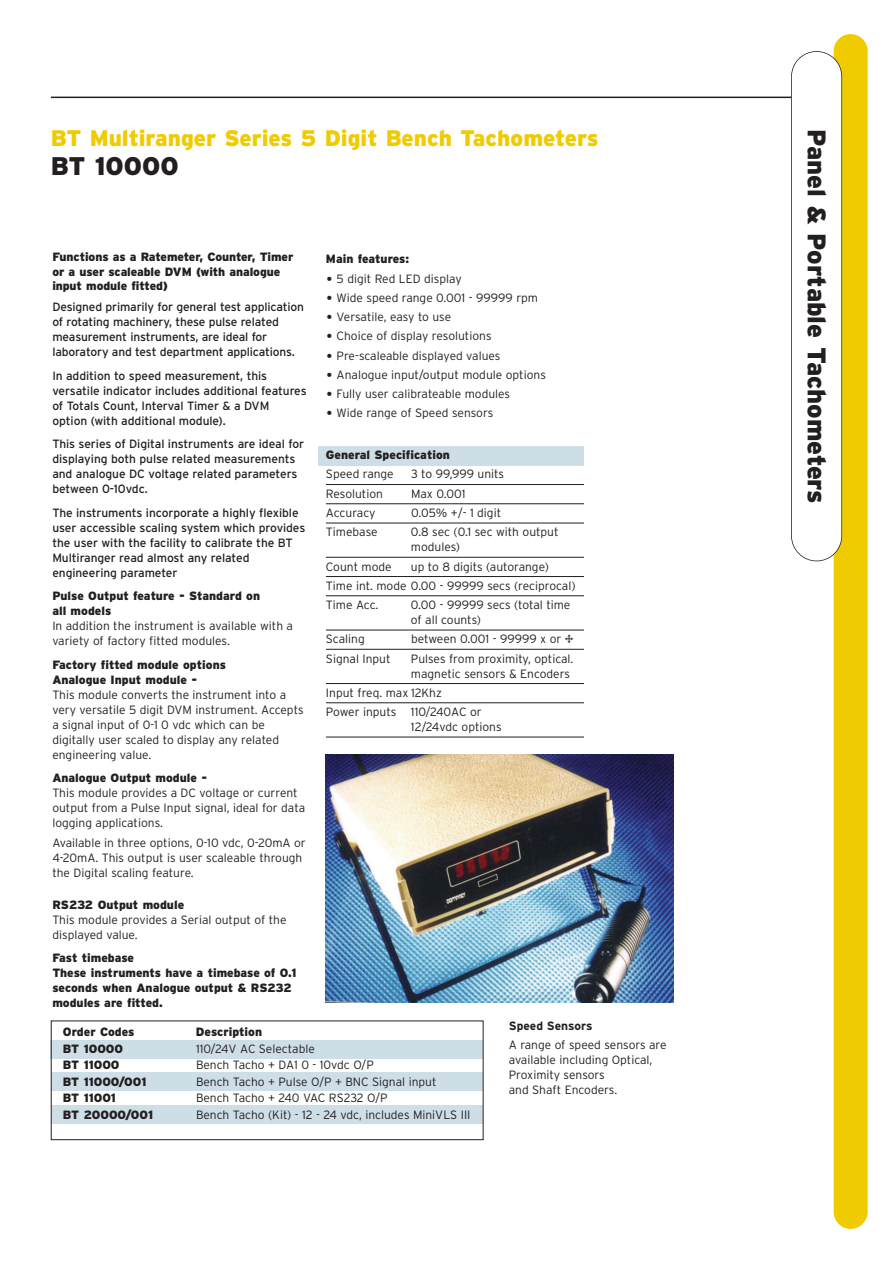
<style>
.page{position:relative;width:893px;height:1263px;background:#fff}
.page>*{position:absolute;margin:0;border:0;box-sizing:border-box;transform-origin:0 0}
.t1{font:900 25.5px "Interstate";color:#231f20}
.t2{font:900 22.5px "Interstate";color:#f0cb02}
.t3{font:300 12px/15px "Interstate";color:#231f20}
.t4{font:12px/15px "Interstate";letter-spacing:-.005em;color:#231f20}
.t5{font:900 12px/15px "Interstate";color:#231f20}
.t6{font:700 12px "Interstate";color:#231f20}
.s1{font-size:19.5px}
</style>
<div class="page">
<img style="left:326px;top:754px;width:347px;height:248px">
<div style="left:319px;top:446px;width:265px;height:19px;background:#cedee7"></div>
<hr style="left:51px;top:97px;width:808px;height:1px;background:#231f20">
<div style="left:833px;top:34px;width:34px;height:1195px;background:#f0cb02;border-radius:17px"></div>
<div style="left:791px;top:51px;width:50px;height:510px;background:#fff;border-radius:25px"></div>
<div style="left:791px;top:51px;width:51px;height:510px;border:2px solid #231f20;border-radius:26px"></div>
<div style="left:51px;top:1072px;width:431px;height:19px;background:#cedee7"></div>
<div style="left:51px;top:1105px;width:431px;height:19px;background:#cedee7"></div>
<div style="left:51px;top:1041px;width:432px;height:18px;background:#cedee7"></div>
<div style="left:51px;top:1021px;width:432px;height:119px;border:1px solid #231f20"></div>
<hr style="left:326px;top:484px;width:258px;height:1px;background:#231f20">
<hr style="left:326px;top:503px;width:258px;height:1px;background:#231f20">
<hr style="left:326px;top:523px;width:258px;height:1px;background:#231f20">
<hr style="left:326px;top:557px;width:258px;height:1px;background:#231f20">
<hr style="left:326px;top:576px;width:258px;height:1px;background:#231f20">
<hr style="left:326px;top:595px;width:258px;height:1px;background:#231f20">
<hr style="left:326px;top:630px;width:258px;height:1px;background:#231f20">
<hr style="left:326px;top:649px;width:258px;height:1px;background:#231f20">
<hr style="left:326px;top:683px;width:258px;height:1px;background:#231f20">
<hr style="left:326px;top:702px;width:258px;height:1px;background:#231f20">
<hr style="left:326px;top:737px;width:258px;height:1px;background:#231f20">
<h2 class="t2" style="left:51px;top:129px;width:549px">BT Multiranger Series 5 Digit Bench Tachometers</h2>
<h1 class="t1" style="left:51px;top:157px;width:129px">BT 10000</h1>
<p class="t5" style="left:52px;top:251px;width:242px;line-height:14.4px">Functions as a Ratemeter, Counter, Timer or a user scaleable DVM (with analogue input module fitted)</p>
<p class="t4" style="left:52px;top:301px;width:253px">Designed primarily for general test application of rotating machinery, these pulse related measurement instruments, are ideal for laboratory and test department applications.</p>
<p class="t4" style="left:52px;top:369px;width:256px">In addition to speed measurement, this versatile indicator includes additional features of Totals Count, Interval Timer &amp; a DVM option (with additional module).</p>
<p class="t4" style="left:52px;top:438px;width:253px">This series of Digital instruments are ideal for displaying both pulse related measurements and analogue DC voltage related parameters between 0-10vdc.</p>
<p class="t4" style="left:52px;top:506px;width:254px">The instruments incorporate a highly flexible user accessible scaling system which provides the user with the facility to calibrate the BT Multiranger read almost any related engineering parameter</p>
<p class="t5" style="left:52px;top:590px;width:209px">Pulse Output feature - Standard on all models</p>
<p class="t3" style="left:52px;top:620px;width:242px">In addition the instrument is available with a variety of factory fitted modules.</p>
<p class="t5" style="left:52px;top:658px;width:175px">Factory fitted module options<br>Analogue Input module -</p>
<p class="t3" style="left:52px;top:688px;width:253px">This module converts the instrument into a very versatile 5 digit DVM instrument. Accepts a signal input of 0-1 0 vdc which can be digitally user scaled to display any related engineering value.</p>
<p class="t5" style="left:52px;top:772px;width:156px">Analogue Output module -</p>
<p class="t3" style="left:52px;top:787px;width:254px">This module provides a DC voltage or current output from a Pulse Input signal, ideal for data logging applications.</p>
<p class="t3" style="left:52px;top:836px;width:255px">Available in three options, 0-10 vdc, 0-20mA or<br>4-20mA. This output is user scaleable through the Digital scaling feature.</p>
<p class="t5" style="left:52px;top:898px;width:133px">RS232 Output module</p>
<p class="t3" style="left:52px;top:913px;width:236px">This module provides a Serial output of the displayed value.</p>
<p class="t5" style="left:52px;top:951px;width:245px">Fast timebase<br>These instruments have a timebase of 0.1 seconds when Analogue output &amp; RS232 modules are fitted.</p>
<p class="t5" style="left:326px;top:253px;width:85px">Main features:</p>
<p class="t3" style="left:326px;top:272px;width:137px"><span class="s1">•</span> 5 digit Red LED display</p>
<p class="t3" style="left:326px;top:291px;width:214px"><span class="s1">•</span> Wide speed range 0.001 - 99999 rpm</p>
<p class="t3" style="left:326px;top:310px;width:127px"><span class="s1">•</span> Versatile, easy to use</p>
<p class="t3" style="left:326px;top:330px;width:167px"><span class="s1">•</span> Choice of display resolutions</p>
<p class="t3" style="left:326px;top:349px;width:176px"><span class="s1">•</span> Pre-scaleable displayed values</p>
<p class="t3" style="left:326px;top:368px;width:221px"><span class="s1">•</span> Analogue input/output module options</p>
<p class="t3" style="left:326px;top:387px;width:186px"><span class="s1">•</span> Fully user calibrateable modules</p>
<p class="t3" style="left:326px;top:407px;width:169px"><span class="s1">•</span> Wide range of Speed sensors</p>
<p class="t5" style="left:326px;top:449px;width:125px">General Specification</p>
<p class="t3" style="left:326px;top:468px;width:69px">Speed range</p>
<p class="t3" style="left:411px;top:468px;width:95px">3 to 99,999 units</p>
<p class="t3" style="left:326px;top:487px;width:59px">Resolution</p>
<p class="t3" style="left:411px;top:487px;width:56px">Max 0.001</p>
<p class="t3" style="left:326px;top:506px;width:51px">Accuracy</p>
<p class="t3" style="left:411px;top:506px;width:92px">0.05% +/- 1 digit</p>
<p class="t3" style="left:326px;top:525px;width:53px">Timebase</p>
<p class="t3" style="left:411px;top:525px;width:149px">0.8 sec (0.1 sec with output modules)</p>
<p class="t3" style="left:326px;top:560px;width:67px">Count mode</p>
<p class="t3" style="left:326px;top:558px;width:251px;line-height:19.2px;text-indent:85px">up to 8 digits (autorange)<br>Time int. mode 0.00 - 99999 secs (reciprocal)<br>Time Acc.</p>
<p class="t3" style="left:411px;top:598px;width:161px">0.00 - 99999 secs (total time of all counts)</p>
<p class="t3" style="left:326px;top:632px;width:40px">Scaling</p>
<p class="t3" style="left:411px;top:632px;width:164px">between 0.001 - 99999 x or ÷</p>
<p class="t3" style="left:326px;top:652px;width:66px">Signal Input</p>
<p class="t3" style="left:411px;top:652px;width:164px">Pulses from proximity, optical. magnetic sensors &amp; Encoders</p>
<p class="t3" style="left:326px;top:684px;width:157px;line-height:19.2px">Input freq. max 12Khz<br>Power inputs 110/240AC or</p>
<p class="t3" style="left:411px;top:720px;width:92px">12/24vdc options</p>
<p class="t5" style="left:63px;top:1026px;width:73px">Order Codes</p>
<p class="t5" style="left:196px;top:1026px;width:68px">Description</p>
<p class="t5" style="left:63px;top:1042px;width:62px">BT 10000</p>
<p class="t3" style="left:196px;top:1042px;width:120px">110/24V AC Selectable</p>
<p class="t5" style="left:63px;top:1059px;width:58px">BT 11000</p>
<p class="t3" style="left:196px;top:1059px;width:179px">Bench Tacho + DA1 0 - 10vdc O/P</p>
<p class="t5" style="left:63px;top:1075px;width:85px">BT 11000/001</p>
<p class="t3" style="left:196px;top:1075px;width:242px">Bench Tacho + Pulse O/P + BNC Signal input</p>
<p class="t5" style="left:63px;top:1092px;width:55px">BT 11001</p>
<p class="t3" style="left:196px;top:1092px;width:193px">Bench Tacho + 240 VAC RS232 O/P</p>
<p class="t5" style="left:63px;top:1108px;width:92px">BT 20000/001</p>
<p class="t3" style="left:196px;top:1108px;width:276px">Bench Tacho (Kit) - 12 - 24 vdc, includes MiniVLS III</p>
<p class="t6" style="left:508px;top:1021px;width:85px">Speed Sensors</p>
<p class="t3" style="left:508px;top:1039px;width:159px">A range of speed sensors are available including Optical,<br>Proximity sensors<br>and Shaft Encoders.</p>
<h1 class="t1" style="left:826px;top:129px;width:376px;rotate:90deg">Panel &amp; Portable Tachometers</h1>
</div>
